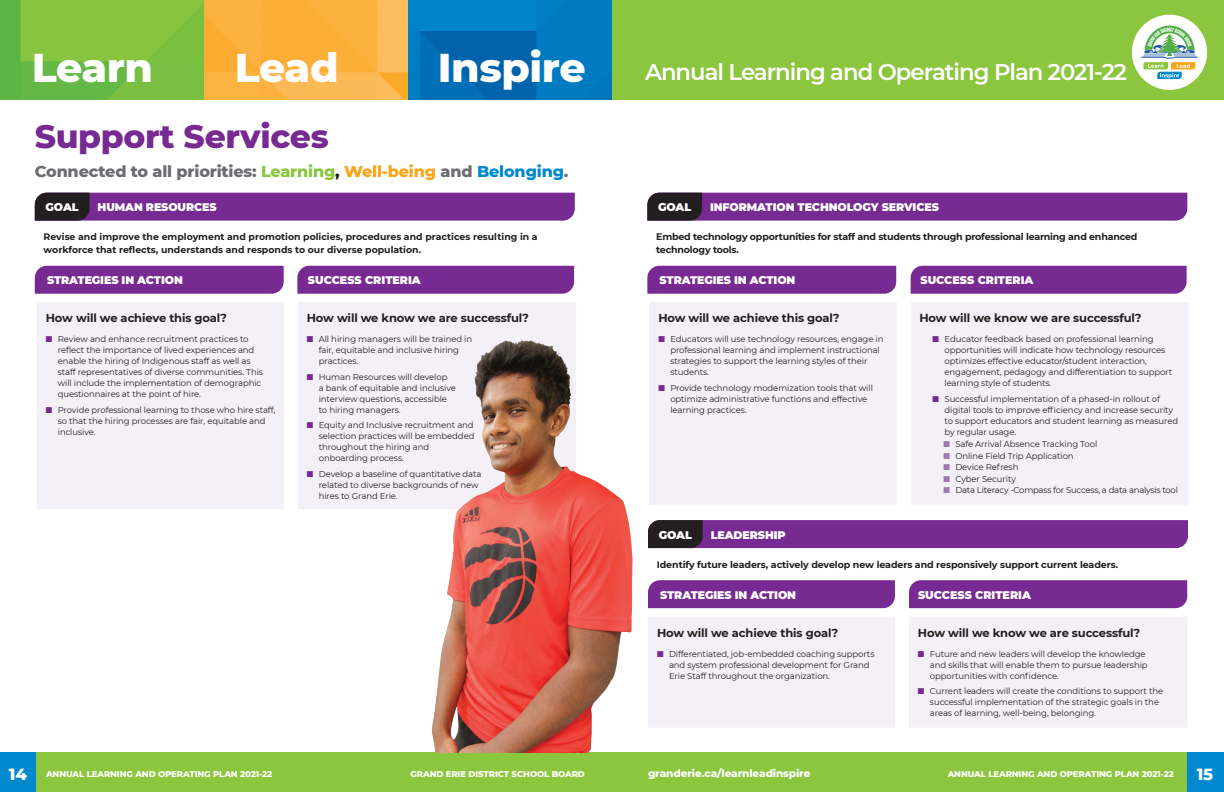
<style>
.page{position:relative;width:1224px;height:792px;background:#fff}
.page>*{position:absolute;margin:0;border:0;box-sizing:border-box;transform-origin:0 0}
.t1{font:800 41px "Montserrat";letter-spacing:-.01em;color:#fff}
.t2{font:800 33px "Montserrat";letter-spacing:-.01em;color:#772a91}
.t3{font:600 22.7px "Montserrat";letter-spacing:-.04em;color:#fff}
.t4{font:800 16.5px "Montserrat";color:#fff}
.t5{font:800 16px "Montserrat";letter-spacing:-.01em;color:#6c6d70}
.SUBHEADER_-_GREEN{font:700 11.5px "Montserrat";letter-spacing:-.01em;color:#231f20}
.t6{font:900 11px "Montserrat";letter-spacing:-.01em;color:#fff}
.t7{font:800 10.5px "Montserrat";letter-spacing:-.01em;color:#fff}
.t8{font:700 9.5px/13px "Montserrat";letter-spacing:-.02em;color:#231f20}
.SUBHEADER_-_GREEN-2{font:700 9.4px/13px "Montserrat";color:#231f20}
.Bullet_indent_paragr{font:8.5px/11px "Montserrat";letter-spacing:-.01em;color:#231f20}
.t9{font:800 8.5px "Montserrat";letter-spacing:-.01em;color:#fff}
.s1{color:#8bc63e}
.s2{color:#231f20}
.s3{color:#f9a51b}
.s4{color:#0089cf}
.s5{color:#772a91}
.s6{color:#a176b3}
</style>
<div class="page">
<img style="left:0;top:0;width:204px;height:99px">
<div style="left:612px;top:0;width:612px;height:99px;background:#8bc63e"></div>
<img style="left:408px;top:0;width:204px;height:99px">
<img style="left:204px;top:0;width:204px;height:99px">
<div style="left:0;top:752px;width:1224px;height:40px;background:#8bc63e"></div>
<div style="left:0;top:752px;width:36px;height:40px;background:#0089cf"></div>
<div style="left:1187px;top:752px;width:37px;height:40px;background:#0089cf"></div>
<div style="left:1133px;top:15px;width:73px;height:74px;background:#fff;border-radius:50%"></div>
<div style="left:1132px;top:15px;width:75px;height:75px;border:2px solid #fff;border-radius:50%"></div>
<svg style="left:1141px;top:26px;width:57px;height:53px"></svg>
<div style="left:37px;top:302px;width:372px;height:207px;background:#f4f0f7"></div>
<div style="left:284px;top:302px;width:14px;height:207px;background:#fff"></div>
<div style="left:35px;top:266px;width:249px;height:28px;background:#772a91"></div>
<div style="left:297px;top:266px;width:112px;height:28px;background:#772a91"></div>
<svg style="left:35px;top:193px;width:540px;height:28px;background:#712c87"></svg>
<img style="left:409px;top:265px;width:224px;height:487px">
<div style="left:650px;top:302px;width:538px;height:203px;background:#f4f0f7"></div>
<div style="left:897px;top:302px;width:13px;height:203px;background:#fff"></div>
<div style="left:647px;top:266px;width:249px;height:28px;background:#772a91"></div>
<div style="left:911px;top:266px;width:276px;height:28px;background:#772a91"></div>
<svg style="left:647px;top:193px;width:540px;height:28px;background:#712c87"></svg>
<div style="left:648px;top:617px;width:539px;height:110px;background:#f4f0f7"></div>
<div style="left:895px;top:617px;width:14px;height:111px;background:#fff"></div>
<div style="left:648px;top:580px;width:247px;height:28px;background:#772a91"></div>
<div style="left:909px;top:580px;width:278px;height:28px;background:#772a91"></div>
<svg style="left:648px;top:520px;width:540px;height:28px;background:#6f2a86"></svg>
<p class="t1" style="left:32px;top:37px;width:123px">Learn</p>
<p class="t1" style="left:235px;top:37px;width:106px">Lead</p>
<p class="t1" style="left:438px;top:37px;width:149px">Inspire</p>
<p class="t2" style="left:35px;top:112px;width:295px">Support Services</p>
<p class="t5" style="left:35px;top:160px;width:535px">Connected to all priorities: <span class="s1">Learning</span><span class="s2">,</span> <span class="s3">Well-being</span> and <span class="s4">Belonging</span>.</p>
<p class="t6" style="left:46px;top:199px;width:35px">GOAL</p>
<p class="t6" style="left:98px;top:199px;width:121px">HUMAN RESOURCES</p>
<p class="SUBHEADER_-_GREEN-2" style="left:44px;top:229px;width:496px">Revise and improve the employment and promotion policies, procedures and practices resulting in a workforce that reflects, understands and responds to our diverse population.</p>
<p class="t6" style="left:47px;top:272px;width:137px">STRATEGIES IN ACTION</p>
<p class="t6" style="left:308px;top:272px;width:114px">SUCCESS CRITERIA</p>
<p class="SUBHEADER_-_GREEN" style="left:46px;top:310px;width:183px">How will we achieve this goal?</p>
<p class="Bullet_indent_paragr" style="left:58px;top:333px;width:207px;text-indent:-12px"><span class="s5">■</span> Review and enhance recruitment practices to reflect the importance of lived experiences and enable the hiring of Indigenous staff as well as staff representatives of diverse communities. This will include the implementation of demographic questionnaires at the point of hire.</p>
<p class="Bullet_indent_paragr" style="left:58px;top:404px;width:219px;text-indent:-12px"><span class="s5">■</span> Provide professional learning to those who hire staff, so that the hiring processes are fair, equitable and inclusive.</p>
<p class="SUBHEADER_-_GREEN" style="left:307px;top:310px;width:224px">How will we know we are successful?</p>
<p class="Bullet_indent_paragr" style="left:319px;top:333px;width:155px;text-indent:-12px"><span class="s5">■</span> All hiring managers will be trained in fair, equitable and inclusive hiring practices.</p>
<p class="Bullet_indent_paragr" style="left:319px;top:371px;width:139px;text-indent:-12px"><span class="s5">■</span> Human Resources will develop<br>a bank of equitable and inclusive interview questions, accessible to hiring managers.</p>
<p class="Bullet_indent_paragr" style="left:319px;top:419px;width:157px;text-indent:-12px"><span class="s5">■</span> Equity and Inclusive recruitment and selection practices will be embedded throughout the hiring and onboarding process.</p>
<p class="Bullet_indent_paragr" style="left:319px;top:468px;width:164px;text-indent:-12px"><span class="s5">■</span> Develop a baseline of quantitative data related to diverse backgrounds of new hires to Grand Erie.</p>
<p class="t3" style="left:645px;top:56px;width:484px">Annual Learning and Operating Plan 2021-22</p>
<p class="t6" style="left:658px;top:199px;width:35px">GOAL</p>
<p class="t6" style="left:710px;top:199px;width:230px">INFORMATION TECHNOLOGY SERVICES</p>
<p class="t8" style="left:656px;top:229px;width:483px">Embed technology opportunities for staff and students through professional learning and enhanced technology tools.</p>
<p class="t6" style="left:660px;top:272px;width:137px">STRATEGIES IN ACTION</p>
<p class="t6" style="left:920px;top:272px;width:114px">SUCCESS CRITERIA</p>
<p class="SUBHEADER_-_GREEN" style="left:658px;top:310px;width:183px">How will we achieve this goal?</p>
<p class="Bullet_indent_paragr" style="left:670px;top:333px;width:215px;text-indent:-12px"><span class="s5">■</span> Educators will use technology resources, engage in professional learning and implement instructional strategies to support the learning styles of their students.</p>
<p class="Bullet_indent_paragr" style="left:670px;top:382px;width:204px;text-indent:-12px"><span class="s5">■</span> Provide technology modernization tools that will optimize administrative functions and effective learning practices.</p>
<p class="t6" style="left:659px;top:526px;width:35px">GOAL</p>
<p class="t6" style="left:711px;top:526px;width:76px">LEADERSHIP</p>
<p class="SUBHEADER_-_GREEN" style="left:919px;top:310px;width:224px">How will we know we are successful?</p>
<p class="Bullet_indent_paragr" style="left:945px;top:333px;width:229px;text-indent:-12px"><span class="s5">■</span> Educator feedback based on professional learning opportunities will indicate how technology resources optimizes effective educator/student interaction, engagement, pedagogy and differentiation to support learning style of students.</p>
<p class="Bullet_indent_paragr" style="left:945px;top:393px;width:235px;text-indent:-12px"><span class="s5">■</span> Successful implementation of a phased-in rollout of digital tools to improve efficiency and increase security to support educators and student learning as measured by regular usage.</p>
<p class="Bullet_indent_paragr" style="left:943px;top:438px;width:156px"><span class="s6">■</span> Safe Arrival Absence Tracking Tool</p>
<p class="Bullet_indent_paragr" style="left:943px;top:450px;width:132px"><span class="s6">■</span> Online Field Trip Application</p>
<p class="Bullet_indent_paragr" style="left:943px;top:461px;width:77px"><span class="s6">■</span> Device Refresh</p>
<p class="Bullet_indent_paragr" style="left:943px;top:473px;width:74px"><span class="s6">■</span> Cyber Security</p>
<p class="Bullet_indent_paragr" style="left:943px;top:484px;width:236px"><span class="s6">■</span> Data Literacy -Compass for Success, a data analysis tool</p>
<p class="t8" style="left:657px;top:558px;width:463px">Identify future leaders, actively develop new leaders and responsively support current leaders.</p>
<p class="t6" style="left:660px;top:587px;width:137px">STRATEGIES IN ACTION</p>
<p class="t6" style="left:918px;top:587px;width:114px">SUCCESS CRITERIA</p>
<p class="SUBHEADER_-_GREEN" style="left:657px;top:624px;width:183px">How will we achieve this goal?</p>
<p class="Bullet_indent_paragr" style="left:669px;top:648px;width:207px;text-indent:-12px"><span class="s5">■</span> Differentiated, job-embedded coaching supports and system professional development for Grand<br>Erie Staff throughout the organization.</p>
<p class="SUBHEADER_-_GREEN" style="left:918px;top:624px;width:224px">How will we know we are successful?</p>
<p class="Bullet_indent_paragr" style="left:930px;top:648px;width:219px;text-indent:-12px"><span class="s5">■</span> Future and new leaders will develop the knowledge and skills that will enable them to pursue leadership opportunities with confidence.</p>
<p class="Bullet_indent_paragr" style="left:930px;top:685px;width:235px;text-indent:-12px"><span class="s5">■</span> Current leaders will create the conditions to support the successful implementation of the strategic goals in the areas of learning, well-being, belonging.</p>
<p class="t4" style="left:9px;top:762px;width:20px">14</p>
<p class="t7" style="left:648px;top:765px;width:164px">granderie.ca/learnleadinspire</p>
<p class="t9" style="left:948px;top:767px;width:228px">ANNUAL LEARNING AND OPERATING PLAN 2021-22</p>
<p class="t4" style="left:1197px;top:762px;width:18px">15</p>
<p class="t9" style="left:46px;top:767px;width:228px">ANNUAL LEARNING AND OPERATING PLAN 2021-22</p>
<p class="t9" style="left:410px;top:767px;width:176px">GRAND ERIE DISTRICT SCHOOL BOARD</p>
</div>
